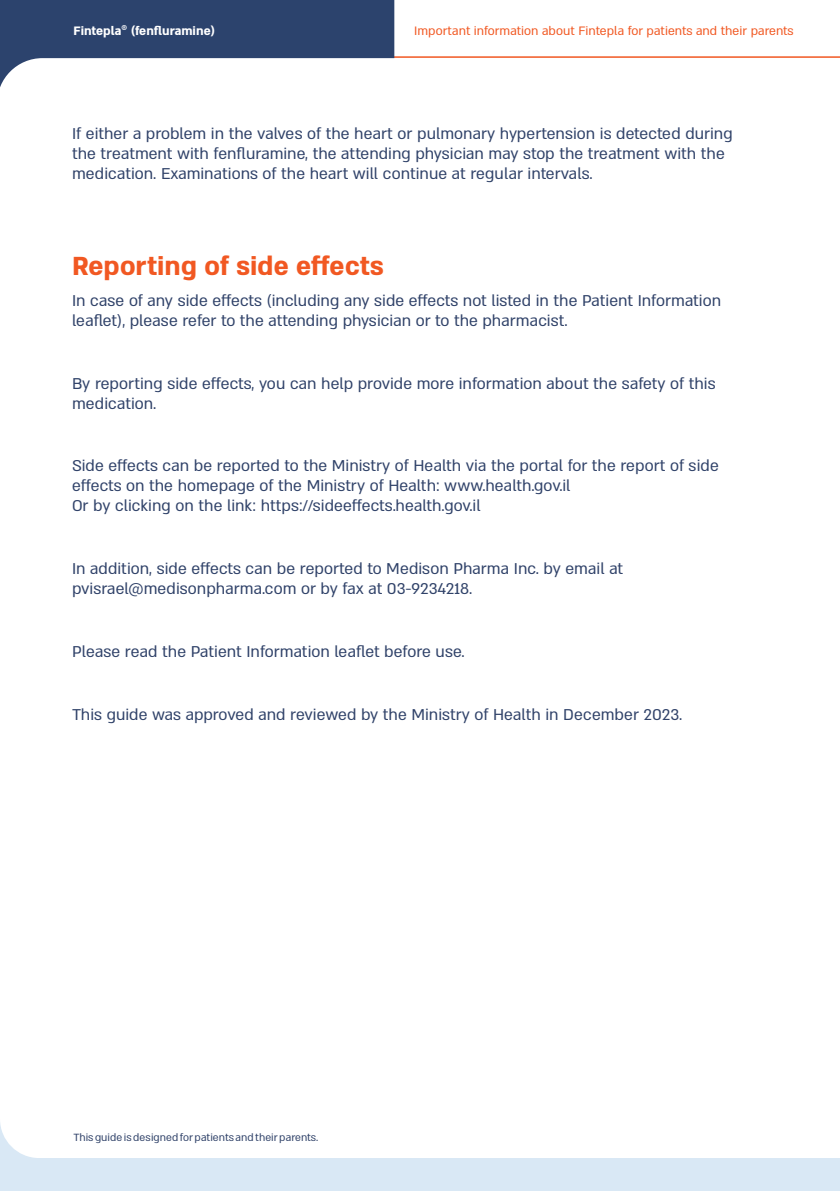
<style>
.page{position:relative;width:840px;height:1191px;background:#fff}
.page>*{position:absolute;margin:0;border:0;box-sizing:border-box;transform-origin:0 0}
.t1{font:700 30px "Almoni M Lv 5 AAA";color:#f15822}
.t2{font:18px/20px "Almoni M Lv 5 AAA";color:#304269}
.t3{font:14px "Almoni M Lv 5 AAA";color:#f15822}
.t4{font:700 14px "Almoni M Lv 5 AAA";color:#fff}
.t5{font:12px "Almoni M Lv 5 AAA";color:#304269}
.t6{font:700 8.2px "Almoni M Lv 5 AAA";color:#fff}
.s1{font-size:14px}
</style>
<div class="page">
<hr style="left:306px;top:56px;width:533px;height:2px;background:#f15822">
<svg style="left:0;top:0;width:394px;height:87px;fill:#2c436d"></svg>
<svg style="left:0;top:0;width:5px;height:61px"></svg>
<svg style="left:0;top:1123px;width:34px;height:35px"></svg>
<div style="left:0;top:1158px;width:839px;height:33px;background:#d9e8f5"></div>
<p class="t6" style="left:121px;top:23px;width:15px">® <span class="s1">(</span></p>
<p class="t3" style="left:414px;top:22px;width:380px">Important information about Fintepla for patients and their parents</p>
<p class="t4" style="left:135px;top:22px;width:81px">fenfluramine(</p>
<p class="t4" style="left:73px;top:22px;width:50px">Fintepla</p>
<p class="t2" style="left:72px;top:123px;width:661px">If either a problem in the valves of the heart or pulmonary hypertension is detected during the treatment with fenfluramine, the attending physician may stop the treatment with the medication. Examinations of the heart will continue at regular intervals.</p>
<h1 class="t1" style="left:72px;top:245px;width:313px">Reporting of side effects</h1>
<p class="t2" style="left:72px;top:290px;width:650px">In case of any side effects (including any side effects not listed in the Patient Information leaflet ,) please refer to the attending physician or to the pharmacist.</p>
<p class="t2" style="left:72px;top:373px;width:644px">By reporting side effects, you can help provide more information about the safety of this medication.</p>
<p class="t2" style="left:72px;top:455px;width:648px">Side effects can be reported to the Ministry of Health via the portal for the report of side effects on the homepage of the Ministry of Health: www.health.govi l.<br>Or by clicking on the link: https://sideeffects.health.govi l.</p>
<p class="t2" style="left:72px;top:558px;width:552px">In addition, side effects can be reported to Medison Pharma Inc. by email at pvisrael@medisonpharma.com or by fax at 03-9234218.</p>
<p class="t2" style="left:72px;top:641px;width:394px">Please read the Patient Information leaflet before use.</p>
<p class="t2" style="left:72px;top:703px;width:611px">This guide was approved and reviewed by the Ministry of Health in December 2023.</p>
<p class="t5" style="left:73px;top:1130px;width:246px">Thisguideisdesignedforpatientsandtheirparents.</p>
</div>
